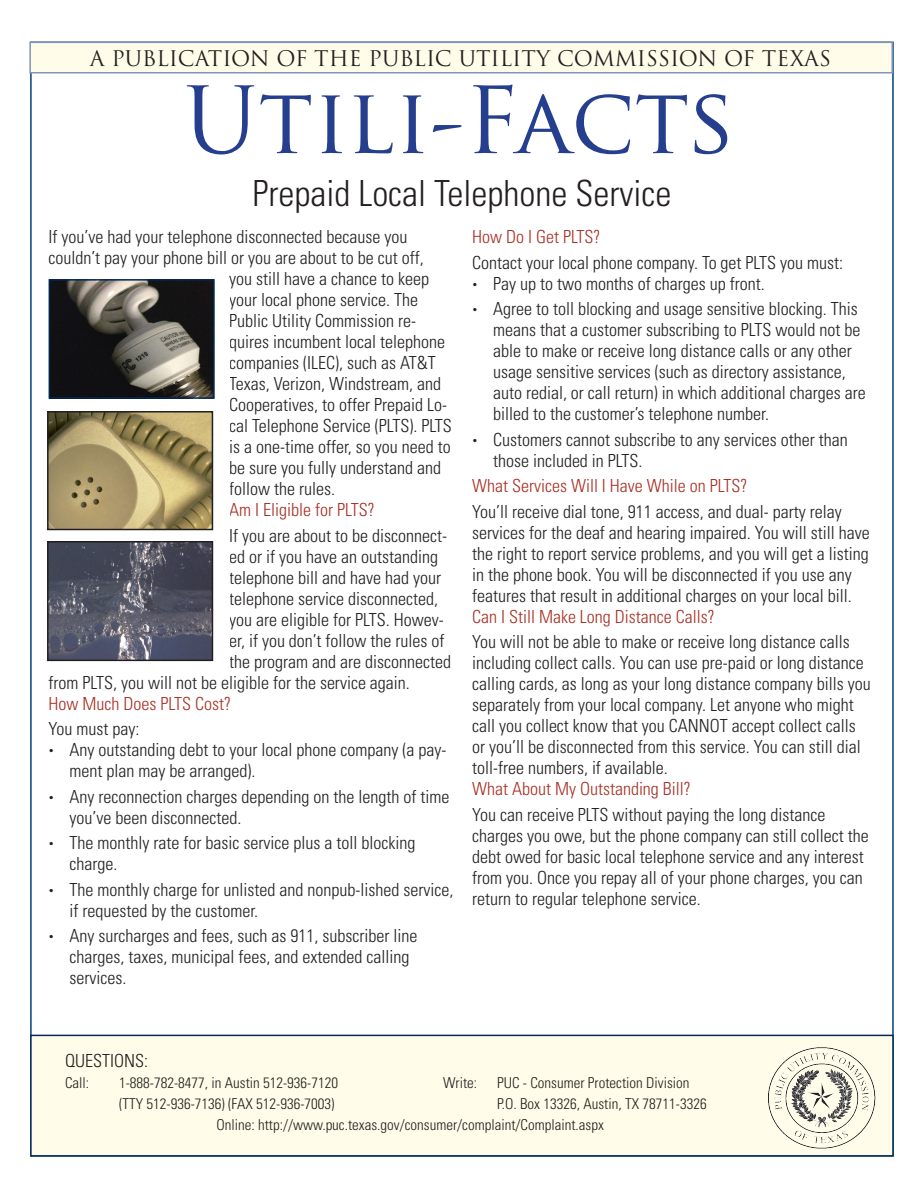
<style>
.page{position:relative;width:918px;height:1188px;background:#fff}
.page>*{position:absolute;margin:0;border:0;box-sizing:border-box;transform-origin:0 0}
.t1{font:90px "Trajan Pro";letter-spacing:-.005em;color:#253f8e}
.t2{font:300 condensed 36px "Univers LT Std";color:#231f20}
.t3{font:21px "Trajan Pro";color:#231f20}
.Bullets{font:300 condensed 18px/21px "Univers LT Std";color:#231f20}
.Red_sub_headers{font:300 condensed 18px "Univers LT Std";color:#a63126}
.t4{font:300 condensed 15px "Univers LT Std";color:#231f20}
.s1{font-family:"Mrs Eaves OT";font-weight:400;font-stretch:normal;font-size:21px}
</style>
<div class="page">
<div style="left:29px;top:42px;width:864px;height:32px;background:#fffde9;border:2px solid #8093bc"></div>
<div style="left:30px;top:1035px;width:864px;height:122px;background:#fffde9;border:2px solid #022859"></div>
<img style="left:52px;top:282px;width:160px;height:114px">
<div style="left:49px;top:279px;width:166px;height:120px;border:2px solid #022859"></div>
<img style="left:50px;top:414px;width:160px;height:113px">
<div style="left:47px;top:411px;width:166px;height:119px;border:2px solid #231f20"></div>
<img style="left:50px;top:544px;width:160px;height:114px">
<div style="left:47px;top:541px;width:166px;height:120px;border:2px solid #231f20"></div>
<img style="left:768px;top:1047px;width:108px;height:102px">
<p class="t3" style="left:90px;top:45px;width:743px">A PUBLICATION OF THE PUBLIC UTILITY COMMISSION OF TEXAS</p>
<p class="t1" style="left:184px;top:63px;width:553px">Utili-Facts</p>
<p class="t2" style="left:252px;top:171px;width:421px">Prepaid Local Telephone Service</p>
<p class="Bullets" style="left:49px;top:226px;width:360px">If you’ve had your telephone disconnected because you</p>
<p class="Bullets" style="left:49px;top:247px;width:377px">couldn’t pay your phone bill or you are about to be cut off,</p>
<p class="Bullets" style="left:229px;top:268px;width:201px">you still have a chance to keep</p>
<p class="Bullets" style="left:229px;top:289px;width:190px">your local phone service. The</p>
<p class="Bullets" style="left:229px;top:310px;width:188px">Public Utility Commission re-</p>
<p class="Bullets" style="left:229px;top:331px;width:217px">quires incumbent local telephone</p>
<p class="Bullets" style="left:229px;top:352px;width:208px">companies (ILEC), such as AT&amp;T</p>
<p class="Bullets" style="left:229px;top:373px;width:213px">Texas, Verizon, Windstream, and</p>
<p class="Bullets" style="left:229px;top:394px;width:219px">Cooperatives, to offer Prepaid Lo-</p>
<p class="Bullets" style="left:229px;top:415px;width:224px">cal Telephone Service (PLTS). PLTS</p>
<p class="Bullets" style="left:229px;top:436px;width:223px">is a one-time offer, so you need to</p>
<p class="Bullets" style="left:229px;top:457px;width:213px">be sure you fully understand and</p>
<p class="Bullets" style="left:229px;top:478px;width:107px">follow the rules.</p>
<p class="Red_sub_headers" style="left:229px;top:499px;width:147px">Am I Eligible for PLTS?</p>
<p class="Bullets" style="left:229px;top:525px;width:219px">If you are about to be disconnect-</p>
<p class="Bullets" style="left:229px;top:546px;width:210px">ed or if you have an outstanding</p>
<p class="Bullets" style="left:229px;top:567px;width:213px">telephone bill and have had your</p>
<p class="Bullets" style="left:229px;top:588px;width:210px">telephone service disconnected,</p>
<p class="Bullets" style="left:229px;top:609px;width:216px">you are eligible for PLTS. Howev-</p>
<p class="Bullets" style="left:229px;top:630px;width:217px">er, if you don’t follow the rules of</p>
<p class="Bullets" style="left:229px;top:651px;width:223px">the program and are disconnected</p>
<p class="Bullets" style="left:49px;top:672px;width:363px">from PLTS, you will not be eligible for the service again.</p>
<p class="Red_sub_headers" style="left:49px;top:693px;width:184px">How Much Does PLTS Cost?</p>
<p class="Bullets" style="left:49px;top:718px;width:92px">You must pay:</p>
<p class="Bullets" style="left:70px;top:739px;width:378px;text-indent:-21px"><span class="s1">•</span> Any outstanding debt to your local phone company (a pay&shy;ment plan may be arranged).</p>
<p class="Bullets" style="left:70px;top:786px;width:381px;text-indent:-21px"><span class="s1">•</span> Any reconnection charges depending on the length of time you’ve been disconnected.</p>
<p class="Bullets" style="left:70px;top:832px;width:347px;text-indent:-21px"><span class="s1">•</span> The monthly rate for basic service plus a toll blocking charge.</p>
<p class="Bullets" style="left:70px;top:879px;width:385px;text-indent:-21px"><span class="s1">•</span> The monthly charge for unlisted and nonpub-lished service, if requested by the customer.</p>
<p class="Bullets" style="left:70px;top:925px;width:349px;text-indent:-21px"><span class="s1">•</span> Any surcharges and fees, such as 911, subscriber line charges, taxes, municipal fees, and extended calling services.</p>
<p class="Red_sub_headers" style="left:472px;top:226px;width:130px">How Do I Get PLTS?</p>
<p class="Bullets" style="left:472px;top:252px;width:373px">Contact your local phone company. To get PLTS you must:</p>
<p class="Bullets" style="left:472px;top:273px;width:294px"><span class="s1">•</span> Pay up to two months of charges up front.</p>
<p class="Bullets" style="left:493px;top:298px;width:374px;text-indent:-21px"><span class="s1">•</span> Agree to toll blocking and usage sensitive blocking. This means that a customer subscribing to PLTS would not be able to make or receive long distance calls or any other usage sensitive services (such as directory assistance, auto redial, or call return) in which additional charges are billed to the customer’s telephone number.</p>
<p class="Bullets" style="left:493px;top:429px;width:356px;text-indent:-21px"><span class="s1">•</span> Customers cannot subscribe to any services other than those included in PLTS.</p>
<p class="Red_sub_headers" style="left:472px;top:475px;width:277px">What Services Will I Have While on PLTS?</p>
<p class="Bullets" style="left:472px;top:501px;width:399px">You’ll receive dial tone, 911 access, and dual- party relay services for the deaf and hearing impaired. You will still have the right to report service problems, and you will get a listing in the phone book. You will be disconnected if you use any features that result in additional charges on your local bill.</p>
<p class="Red_sub_headers" style="left:472px;top:605px;width:244px">Can I Still Make Long Distance Calls?</p>
<p class="Bullets" style="left:472px;top:631px;width:400px">You will not be able to make or receive long distance calls including collect calls. You can use pre-paid or long distance calling cards, as long as your long distance company bills you separately from your local company. Let anyone who might call you collect know that you CANNOT accept collect calls or you’ll be disconnected from this service. You can still dial toll-free numbers, if available.</p>
<p class="Red_sub_headers" style="left:472px;top:778px;width:220px">What About My Outstanding Bill?</p>
<p class="Bullets" style="left:472px;top:804px;width:398px">You can receive PLTS without paying the long distance charges you owe, but the phone company can still collect the debt owed for basic local telephone service and any interest from you. Once you repay all of your phone charges, you can return to regular telephone service.</p>
<p class="Bullets" style="left:65px;top:1050px;width:84px">QUESTIONS:</p>
<p class="t4" style="left:65px;top:1074px;width:26px">Call:</p>
<p class="t4" style="left:119px;top:1074px;width:221px">1-888-782-8477, in Austin 512-936-7120</p>
<p class="t4" style="left:119px;top:1095px;width:217px">(TTY 512-936-7136) (FAX 512-936-7003)</p>
<p class="t4" style="left:497px;top:1095px;width:211px">P.O. Box 13326, Austin, TX 78711-3326</p>
<p class="t4" style="left:216px;top:1116px;width:389px">Online: http://www.puc.texas.gov/consumer/complaint/Complaint.aspx</p>
</div>
